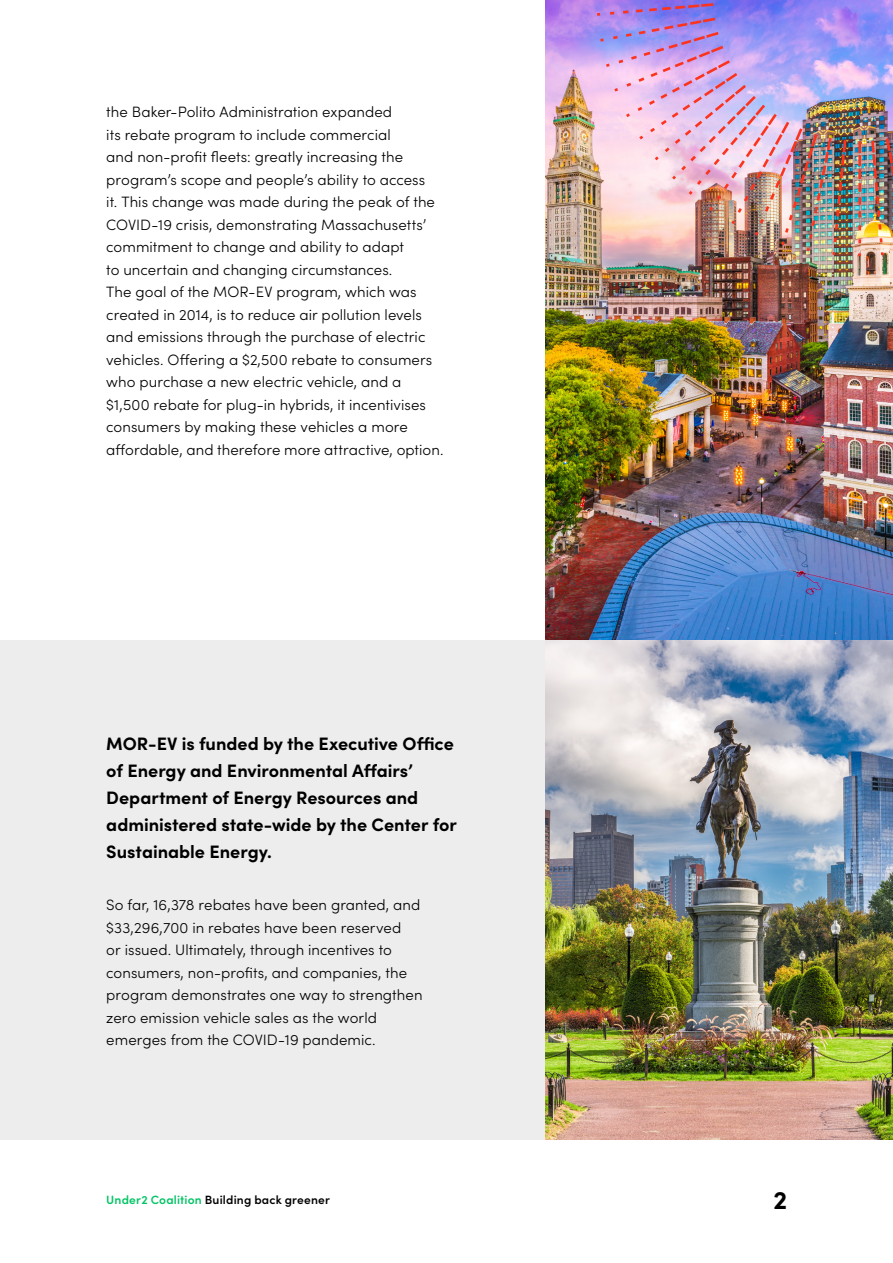
<style>
.page{position:relative;width:893px;height:1263px;background:#fff}
.page>*{position:absolute;margin:0;border:0;box-sizing:border-box;transform-origin:0 0}
.t1{font:700 25.5px "Sofia Pro";color:#000}
.t2{font:700 18px/27px "Sofia Pro";color:#000}
.t3{font:300 15px/22.5px "Sofia Pro";letter-spacing:.005em;color:#000}
.t4{font:600 12px "Sofia Pro";letter-spacing:.015em;color:#000}
.s1{color:#00c463}
</style>
<div class="page">
<div style="left:0;top:640px;width:546px;height:500px;background:#ededed"></div>
<img style="left:546px;top:640px;width:347px;height:500px">
<img style="left:546px;top:0;width:347px;height:640px">
<svg style="left:858px;top:239px;width:3px;height:4px"></svg>
<svg style="left:858px;top:225px;width:3px;height:5px"></svg>
<svg style="left:878px;top:224px;width:3px;height:6px"></svg>
<svg style="left:877px;top:210px;width:3px;height:7px"></svg>
<svg style="left:858px;top:211px;width:3px;height:7px"></svg>
<svg style="left:871px;top:140px;width:8px;height:64px"></svg>
<svg style="left:858px;top:141px;width:3px;height:64px"></svg>
<svg style="left:886px;top:138px;width:7px;height:38px"></svg>
<img style="left:597px;top:3px;width:249px;height:252px">
<p class="t3" style="left:106px;top:100px;width:339px">the Baker-Polito Administration expanded<br>its rebate program to include commercial<br>and non-profit fleets: greatly increasing the program’s scope and people’s ability to access<br>it. This change was made during the peak of the COVID-19 crisis, demonstrating Massachusetts’ commitment to change and ability to adapt<br>to uncertain and changing circumstances.<br>The goal of the MOR-EV program, which was created in 2014, is to reduce air pollution levels and emissions through the purchase of electric vehicles. Offering a $2,500 rebate to consumers who purchase a new electric vehicle, and a $1,500 rebate for plug-in hybrids, it incentivises consumers by making these vehicles a more affordable, and therefore more attractive, option.</p>
<p class="t2" style="left:106px;top:728px;width:352px">MOR-EV is funded by the Executive Office of Energy and Environmental Affairs’ Department of Energy Resources and administered state-wide by the Center for Sustainable Energy.</p>
<p class="t3" style="left:106px;top:893px;width:318px">So far, 16,378 rebates have been granted, and $33,296,700 in rebates have been reserved<br>or issued. Ultimately, through incentives to consumers, non-profits, and companies, the program demonstrates one way to strengthen zero emission vehicle sales as the world emerges from the COVID-19 pandemic.</p>
<p class="t4" style="left:106px;top:1191px;width:225px"><span class="s1">Under2 Coalition</span> Building back greener</p>
<h1 class="t1" style="left:774px;top:1180px;width:15px">2</h1>
</div>
